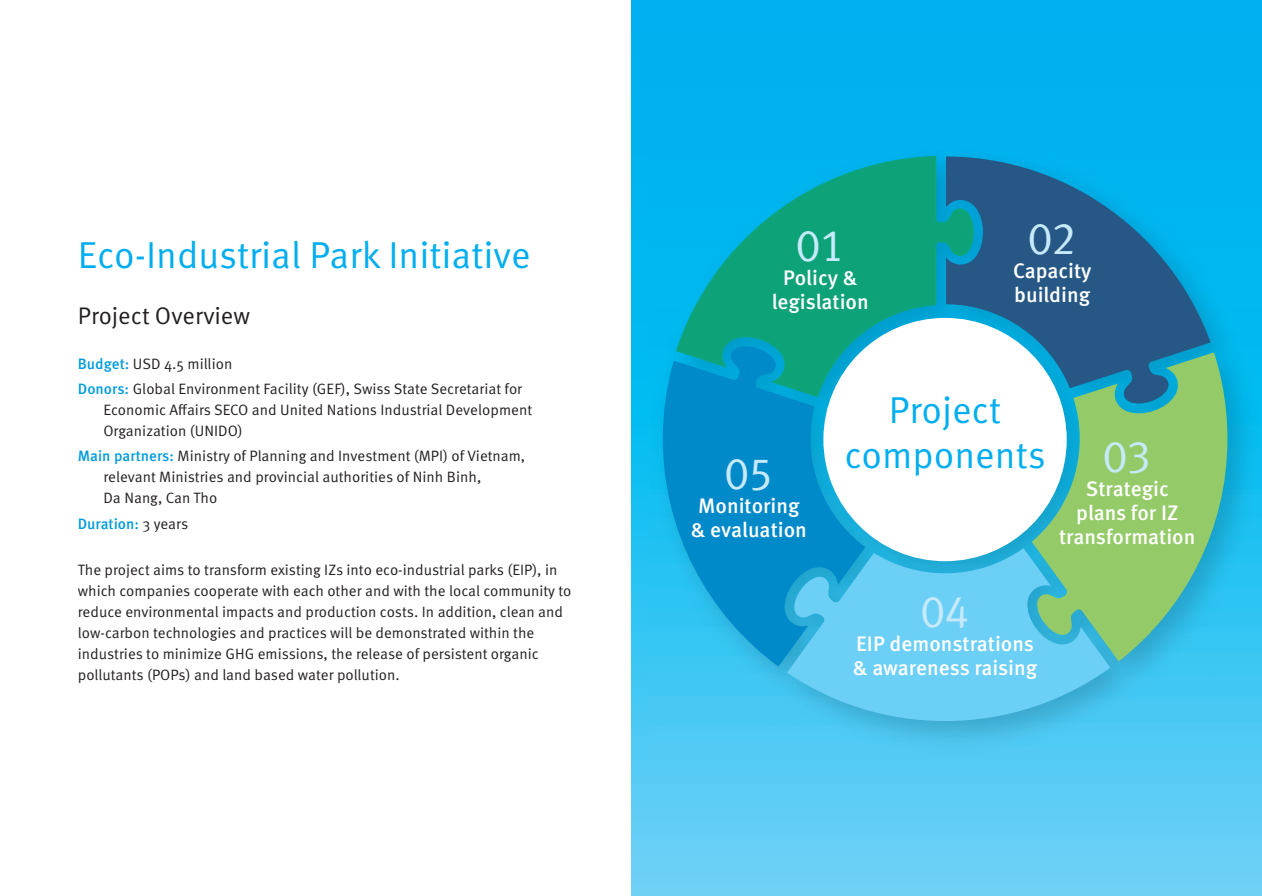
<style>
.page{position:relative;width:1262px;height:896px;background:#fff}
.page>*{position:absolute;margin:0;border:0;box-sizing:border-box;transform-origin:0 0}
.t1{font:45px "Meta Plus Lining";color:#c6eafa}
.t2{font:37.5px/45px "Meta Pro";color:#00aeef;text-align:center}
.t3{font:24px "Meta Pro";color:#231f20}
.t4{font:500 21px/24px "Meta Pro";color:#fff;text-align:center}
.t5{font:15px/21px "Meta Pro";color:#231f20}
.t6{font:500 15px "Meta Pro";color:#009cdc}
.s1{font-weight:500;color:#009cdc}
.s2{font-weight:400;color:#231f20}
</style>
<div class="page">
<svg style="left:631px;top:0;width:630px;height:895px;background:#2fbef2"></svg>
<img style="left:649px;top:143px;width:612px;height:612px">
<svg style="left:662px;top:345px;width:203px;height:321px;background:#0996d1"></svg>
<svg style="left:674px;top:155px;width:299px;height:243px;background:#07a5a1"></svg>
<svg style="left:1031px;top:352px;width:196px;height:309px;background:#77c587"></svg>
<svg style="left:945px;top:156px;width:265px;height:248px;background:#1e79a3"></svg>
<svg style="left:786px;top:548px;width:324px;height:173px;background:#5ec5e2"></svg>
<div style="left:823px;top:318px;width:243px;height:243px;background:#fff;border-radius:50%"></div>
<h2 class="t2" style="left:78px;top:233px;width:454px">Eco-Industrial Park Initiative</h2>
<h3 class="t3" style="left:78px;top:300px;width:174px">Project Overview</h3>
<p class="t5" style="left:78px;top:351px;width:445px;line-height:25.2px"><span class="s1">Budget:</span> USD 4.5 million<br><span class="s1">Donors:</span> Global Environment Facility (GEF), Swiss State Secretariat for</p>
<p class="t5" style="left:103px;top:400px;width:430px">Economic Affairs SECO and United Nations Industrial Development<br>Organization (UNIDO)</p>
<p class="t5" style="left:103px;top:446px;width:423px;text-indent:-26px"><span class="s1">Main partners:</span> Ministry of Planning and Investment (MPI) of Vietnam, relevant Ministries and provincial authorities of Ninh Binh,<br>Da Nang, Can Tho</p>
<p class="t6" style="left:78px;top:514px;width:112px">Duration: <span class="s2">3 years</span></p>
<p class="t5" style="left:78px;top:559px;width:495px">The project aims to transform existing IZs into eco-industrial parks (EIP), in which companies cooperate with each other and with the local community to reduce environmental impacts and production costs. In addition, clean and low-carbon technologies and practices will be demonstrated within the industries to minimize GHG emissions, the release of persistent organic pollutants (POPs) and land based water pollution.</p>
<h1 class="t1" style="left:796px;top:219px;width:50px">01</h1>
<h3 class="t4" style="left:771px;top:266px;width:98px">Policy &amp; legislation</h3>
<h1 class="t1" style="left:1027px;top:212px;width:50px">02</h1>
<h3 class="t4" style="left:1012px;top:259px;width:80px;text-align:left">Capacity building</h3>
<h1 class="t1" style="left:724px;top:447px;width:50px">05</h1>
<h3 class="t4" style="left:690px;top:494px;width:118px">Monitoring &amp; evaluation</h3>
<h2 class="t2" style="left:844px;top:388px;width:203px">Project components</h2>
<h1 class="t1" style="left:1102px;top:430px;width:50px">03</h1>
<h3 class="t4" style="left:1058px;top:477px;width:138px">Strategic plans for IZ transformation</h3>
<h1 class="t1" style="left:920px;top:585px;width:50px">04</h1>
<h3 class="t4" style="left:852px;top:632px;width:186px;text-align:left">EIP demonstrations &amp; awareness raising</h3>
</div>
